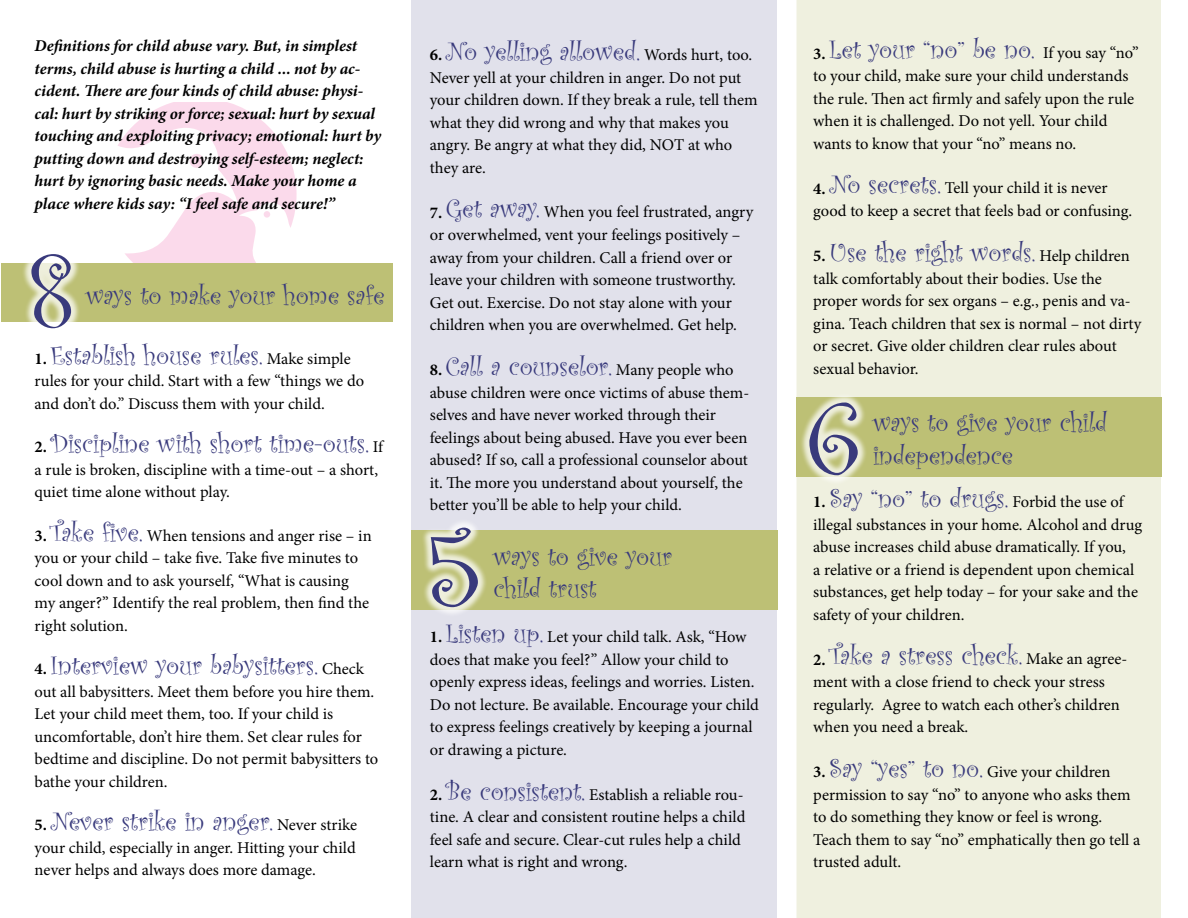
<style>
.page{position:relative;width:1188px;height:918px;background:#fff}
.page>*{position:absolute;margin:0;border:0;box-sizing:border-box;transform-origin:0 0}
.t1{font:108px "Curlz";color:#393a7c}
.t2{font:27px/32.4px "Curlz";color:#393a7c}
.t3{font:16.5px/22.5px "Minion Pro";letter-spacing:-.005em;color:#000}
.t4{font:italic 700 16.5px/22.5px "Minion Pro";letter-spacing:-.005em;color:#000}
.s1{font-family:"Minion Pro";font-weight:700;font-size:16.5px;color:#000}
.s2{font-family:"Minion Pro";font-size:16.5px;color:#000}
.s3{font-weight:700}
.s4{font-family:"Curlz";font-size:27px;color:#393a7c}
</style>
<div class="page">
<svg style="left:118px;top:103px;width:179px;height:160px"></svg>
<div style="left:796px;top:0;width:365px;height:918px;background:#eff0df"></div>
<div style="left:796px;top:397px;width:366px;height:80px;background:#bdc075"></div>
<div style="left:1px;top:263px;width:392px;height:58px;background:#bdc075"></div>
<div style="left:411px;top:0;width:366px;height:918px;background:#e1e1eb"></div>
<div style="left:412px;top:531px;width:366px;height:79px;background:#bdc075"></div>
<div style="left:421px;top:518px;width:67px;height:99px;background:#fff;opacity:.75"></div>
<div style="left:22px;top:245px;width:59px;height:93px;background:#fff;opacity:.75"></div>
<div style="left:799px;top:393px;width:69px;height:92px;background:#fff;opacity:.75"></div>
<p class="t4" style="left:35px;top:35px;width:348px">Definitions for child abuse vary. But, in simplest terms, child abuse is hurting a child ... not by ac&shy;cident. There are four kinds of child abuse: physi&shy;cal: hurt by striking or force; sexual: hurt by sexual touching and exploiting privacy; emotional: hurt by putting down and destroying self-esteem; neglect: hurt by ignoring basic needs. Make your home a place where kids say: “I feel safe and secure!”</p>
<h1 class="t1" style="left:27px;top:216px;width:49px">8</h1>
<h2 class="t2" style="left:86px;top:278px;width:300px">ways to make your home safe</h2>
<h2 class="t2" style="left:35px;top:338px;width:318px"><span class="s1">1.</span> Establish house rules. <span class="s2">Make simple</span></h2>
<p class="t3" style="left:35px;top:370px;width:331px">rules for your child. Start with a few “things we do and don’t do.” Discuss them with your child.</p>
<h2 class="t2" style="left:35px;top:426px;width:350px"><span class="s1">2.</span> Discipline with short time-outs. <span class="s2">If</span></h2>
<p class="t3" style="left:35px;top:458px;width:345px">a rule is broken, discipline with a time-out – a short, quiet time alone without play.</p>
<p class="t3" style="left:35px;top:524px;width:339px"><span class="s3">3.</span> <span class="s4">Take five.</span> When tensions and anger rise – in you or your child – take five. Take five minutes to cool down and to ask yourself, “What is causing my anger?” Identify the real problem, then find the right solution.</p>
<h2 class="t2" style="left:35px;top:648px;width:331px"><span class="s1">4.</span> Interview your babysitters. <span class="s2">Check</span></h2>
<p class="t3" style="left:35px;top:680px;width:345px">out all babysitters. Meet them before you hire them.<br>Let your child meet them, too. If your child is uncomfortable, don’t hire them. Set clear rules for bedtime and discipline. Do not permit babysitters to bathe your children.</p>
<h2 class="t2" style="left:35px;top:804px;width:324px"><span class="s1">5.</span> Never strike in anger. <span class="s2">Never strike</span></h2>
<p class="t3" style="left:35px;top:836px;width:323px">your child, especially in anger. Hitting your child never helps and always does more damage.</p>
<h2 class="t2" style="left:430px;top:34px;width:324px"><span class="s1">6.</span> No yelling allowed. <span class="s2">Words hurt, too.</span></h2>
<p class="t3" style="left:430px;top:66px;width:329px">Never yell at your children in anger. Do not put your children down. If they break a rule, tell them what they did wrong and why that makes you angry. Be angry at what they did, NOT at who they are.</p>
<p class="t3" style="left:430px;top:201px;width:325px"><span class="s3">7.</span> <span class="s4">Get away.</span> When you feel frustrated, angry or overwhelmed, vent your feelings positively – away from your children. Call a friend over or leave your children with someone trustworthy.<br>Get out. Exercise. Do not stay alone with your children when you are overwhelmed. Get help.</p>
<h2 class="t2" style="left:430px;top:349px;width:305px"><span class="s1">8.</span> Call a counselor. <span class="s2">Many people who</span></h2>
<p class="t3" style="left:430px;top:381px;width:321px">abuse children were once victims of abuse them&shy;selves and have never worked through their feelings about being abused. Have you ever been abused? If so, call a professional counselor about it. The more you understand about yourself, the better you’ll be able to help your child.</p>
<h2 class="t2" style="left:493px;top:539px;width:180px">ways to give your child trust</h2>
<p class="t3" style="left:430px;top:626px;width:331px"><span class="s3">1.</span> <span class="s4">Listen up.</span> Let your child talk. Ask, “How does that make you feel?” Allow your child to openly express ideas, feelings and worries. Listen.<br>Do not lecture. Be available. Encourage your child to express feelings creatively by keeping a journal or drawing a picture.</p>
<p class="t3" style="left:430px;top:783px;width:317px"><span class="s3">2.</span> <span class="s4">Be consistent.</span> Establish a reliable rou&shy;tine. A clear and consistent routine helps a child feel safe and secure. Clear-cut rules help a child learn what is right and wrong.</p>
<h1 class="t1" style="left:425px;top:495px;width:56px">5</h1>
<h2 class="t2" style="left:813px;top:32px;width:327px"><span class="s1">3.</span> Let your “no” be no. <span class="s2">If you say “no”</span></h2>
<p class="t3" style="left:813px;top:65px;width:323px">to your child, make sure your child understands the rule. Then act firmly and safely upon the rule when it is challenged. Do not yell. Your child wants to know that your “no” means no.</p>
<p class="t3" style="left:813px;top:177px;width:321px"><span class="s3">4.</span> <span class="s4">No secrets.</span> Tell your child it is never good to keep a secret that feels bad or confusing.</p>
<h2 class="t2" style="left:813px;top:235px;width:318px"><span class="s1">5.</span> Use the right words. <span class="s2">Help children</span></h2>
<p class="t3" style="left:813px;top:267px;width:330px">talk comfortably about their bodies. Use the proper words for sex organs – e.g., penis and va&shy;gina. Teach children that sex is normal – not dirty or secret. Give older children clear rules about sexual behavior.</p>
<h2 class="t2" style="left:873px;top:405px;width:236px">ways to give your child independence</h2>
<h2 class="t2" style="left:813px;top:481px;width:312px"><span class="s1">1.</span> Say “no” to drugs. <span class="s2">Forbid the use of</span></h2>
<p class="t3" style="left:813px;top:513px;width:331px">illegal substances in your home. Alcohol and drug abuse increases child abuse dramatically. If you,<br>a relative or a friend is dependent upon chemical substances, get help today – for your sake and the safety of your children.</p>
<h2 class="t2" style="left:813px;top:638px;width:316px"><span class="s1">2.</span> Take a stress check. <span class="s2">Make an agree-</span></h2>
<p class="t3" style="left:813px;top:671px;width:308px">ment with a close friend to check your stress regularly. Agree to watch each other’s children when you need a break.</p>
<p class="t3" style="left:813px;top:761px;width:329px"><span class="s3">3.</span> <span class="s4">Say “yes” to no.</span> Give your children permission to say “no” to anyone who asks them to do something they know or feel is wrong.<br>Teach them to say “no” emphatically then go tell a trusted adult.</p>
<h1 class="t1" style="left:806px;top:363px;width:57px">6</h1>
</div>
